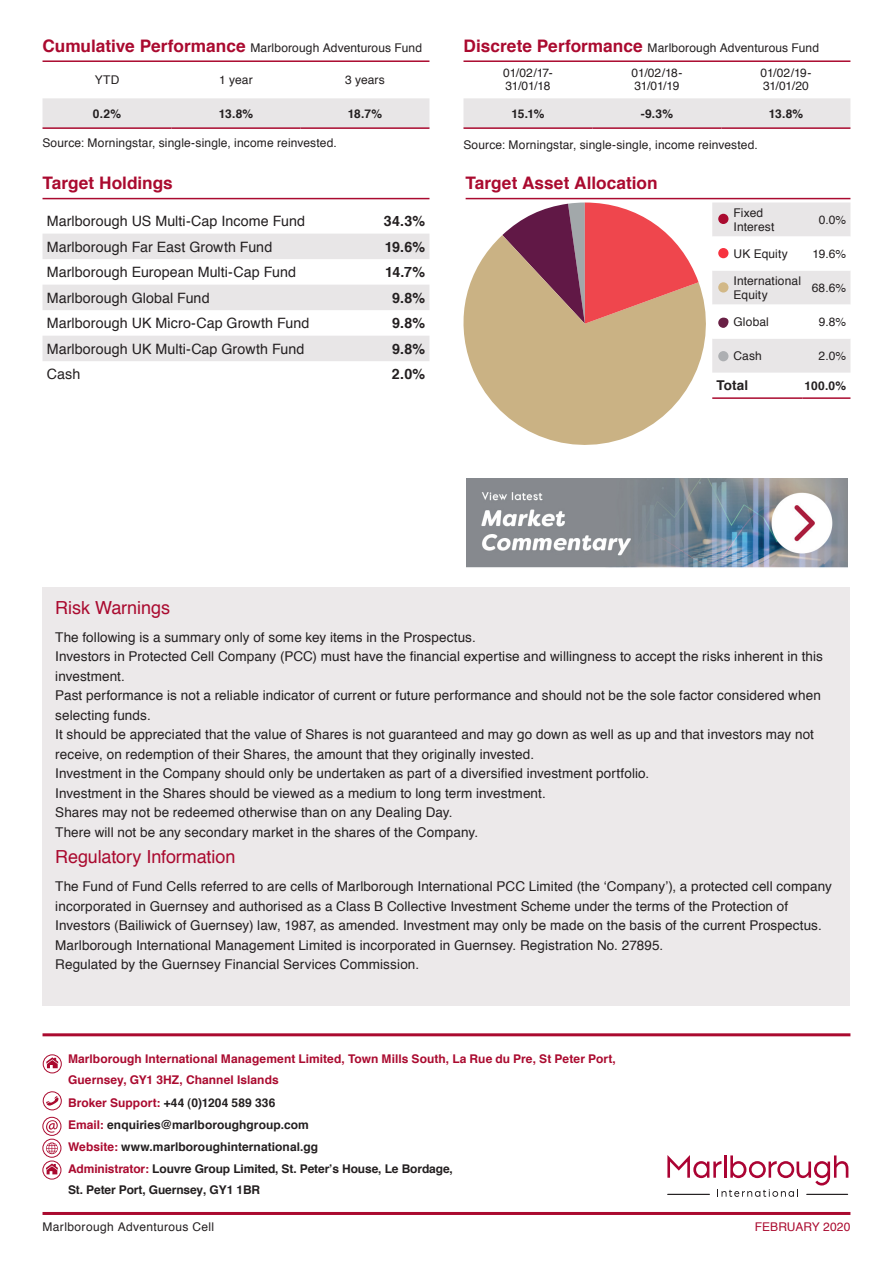
<style>
.page{position:relative;width:893px;height:1263px;background:#fff}
.page>*{position:absolute;margin:0;border:0;box-sizing:border-box;transform-origin:0 0}
._5_BODY{font:18px "Helvetica";letter-spacing:-.005em;color:#aa0a2f}
._8_PAGE_NO{font:700 17.25px "Helvetica";color:#aa0a2f}
._8_PAGE_NO-2{font:14.25px "Helvetica";letter-spacing:.005em;color:#231f20}
._8_PAGE_NO-3{font:700 14.25px "Helvetica";color:#231f20}
._5_BODY-2{font:13.5px/19.5px "Helvetica";letter-spacing:.005em;color:#231f20}
._6_CAPTION{font:13.5px/19.5px "Helvetica";letter-spacing:.01em;color:#231f20}
._8_PAGE_NO-4{font:700 13.5px "Helvetica";letter-spacing:.01em;color:#231f20}
._8_PAGE_NO-5{font:700 12px/21px "Helvetica";color:#231f20}
._8_PAGE_NO-6{font:12px/13.5px "Helvetica";letter-spacing:.01em;color:#231f20}
.t1{font:700 12px/21px "Helvetica";letter-spacing:.005em;color:#aa0a2f}
._5_BODY-3{font:12px "Helvetica";letter-spacing:.01em;color:#231f20}
._8_PAGE_NO-7{font:12px/13.5px "Helvetica";letter-spacing:-.02em;color:#231f20}
._2_HEADS_2{font:12px "Helvetica";letter-spacing:.03em;color:#231f20}
._8_PAGE_NO-8{font:12px/13.5px "Helvetica";letter-spacing:-.015em;color:#231f20}
._9_PAGE_NO{font:12px "Helvetica";letter-spacing:.005em;color:#aa0a2f}
.s1{font-weight:700;font-size:17.25px;color:#aa0a2f}
.s2{color:#aa0a2f}
</style>
<div class="page">
<hr style="left:43px;top:1212px;width:807px;height:3px;background:#aa0a2f">
<hr style="left:43px;top:1033px;width:807px;height:3px;background:#aa0a2f">
<svg style="left:667px;top:1155px;width:181px;height:42px"></svg>
<hr style="left:668px;top:1194px;width:41px;height:1px;background:#231f20">
<hr style="left:807px;top:1194px;width:41px;height:1px;background:#231f20">
<svg style="left:43px;top:1139px;width:18px;height:18px"></svg>
<div style="left:43px;top:1139px;width:18px;height:18px;border:1px solid #aa0a2f;border-radius:50%"></div>
<svg style="left:46px;top:1142px;width:12px;height:12px"></svg>
<svg style="left:43px;top:1117px;width:18px;height:18px"></svg>
<div style="left:43px;top:1117px;width:18px;height:19px;border:1px solid #aa0a2f;border-radius:50%"></div>
<svg style="left:46px;top:1120px;width:12px;height:12px"></svg>
<svg style="left:43px;top:1055px;width:18px;height:18px"></svg>
<div style="left:43px;top:1054px;width:19px;height:19px;border:1px solid #aa0a2f;border-radius:50%"></div>
<svg style="left:46px;top:1057px;width:12px;height:11px"></svg>
<svg style="left:43px;top:1161px;width:18px;height:18px"></svg>
<div style="left:43px;top:1161px;width:18px;height:18px;border:1px solid #aa0a2f;border-radius:50%"></div>
<svg style="left:46px;top:1163px;width:12px;height:11px"></svg>
<svg style="left:43px;top:1091px;width:19px;height:19px"></svg>
<div style="left:42px;top:1091px;width:20px;height:20px;border:1px solid #aa0a2f;border-radius:50%"></div>
<svg style="left:46px;top:1096px;width:13px;height:10px"></svg>
<div style="left:43px;top:587px;width:807px;height:419px;background:#ece9ea"></div>
<hr style="left:466px;top:198px;width:384px;height:1px;background:#aa0a2f">
<img style="left:466px;top:479px;width:382px;height:89px">
<hr style="left:43px;top:198px;width:386px;height:1px;background:#aa0a2f">
<svg style="left:43px;top:234px;width:386px;height:127px;fill:#e8e6e7"></svg>
<hr style="left:712px;top:397px;width:90px;height:2px;background:#aa0a2f">
<hr style="left:802px;top:397px;width:48px;height:2px;background:#aa0a2f">
<svg style="left:712px;top:202px;width:138px;height:171px"></svg>
<div style="left:718px;top:351px;width:10px;height:10px;background:#adafb2;border-radius:50%"></div>
<hr style="left:43px;top:60px;width:386px;height:2px;background:#aa0a2f">
<div style="left:43px;top:98px;width:386px;height:29px;background:#e8e6e7"></div>
<hr style="left:43px;top:127px;width:128px;height:2px;background:#aa0a2f">
<hr style="left:171px;top:127px;width:129px;height:2px;background:#aa0a2f">
<hr style="left:300px;top:127px;width:129px;height:2px;background:#aa0a2f">
<hr style="left:463px;top:60px;width:387px;height:2px;background:#aa0a2f">
<div style="left:463px;top:98px;width:387px;height:29px;background:#e8e6e7"></div>
<hr style="left:463px;top:127px;width:129px;height:2px;background:#aa0a2f">
<hr style="left:592px;top:127px;width:129px;height:2px;background:#aa0a2f">
<hr style="left:721px;top:127px;width:129px;height:2px;background:#aa0a2f">
<svg style="left:463px;top:235px;width:258px;height:210px;fill:#cab284"></svg>
<svg style="left:502px;top:202px;width:196px;height:122px;background:#ca7676"></svg>
<p class="_5_BODY-3" style="left:43px;top:38px;width:381px"><span class="s1">Cumulative Performance</span> Marlborough Adventurous Fund</p>
<p class="_8_PAGE_NO-6" style="left:95px;top:73px;width:26px">YTD</p>
<p class="_8_PAGE_NO-6" style="left:219px;top:73px;width:35px">1 year</p>
<p class="_8_PAGE_NO-6" style="left:345px;top:73px;width:41px">3 years</p>
<p class="_8_PAGE_NO-5" style="left:93px;top:103px;width:30px">0.2%</p>
<p class="_8_PAGE_NO-5" style="left:219px;top:103px;width:36px">13.8%</p>
<p class="_8_PAGE_NO-5" style="left:348px;top:103px;width:36px">18.7%</p>
<p class="_8_PAGE_NO-6" style="left:43px;top:136px;width:296px">Source: Morningstar, single-single, income reinvested.</p>
<p class="_5_BODY-3" style="left:463px;top:38px;width:357px"><span class="s1">Discrete Performance</span> Marlborough Adventurous Fund</p>
<p class="_8_PAGE_NO-7" style="left:503px;top:66px;width:51px">01/02/17-<br>31/01/18</p>
<p class="_8_PAGE_NO-7" style="left:632px;top:66px;width:52px">01/02/18-<br>31/01/19</p>
<p class="_8_PAGE_NO-8" style="left:761px;top:66px;width:52px">01/02/19-<br>31/01/20</p>
<p class="_8_PAGE_NO-5" style="left:511px;top:103px;width:34px">15.1%</p>
<p class="_8_PAGE_NO-5" style="left:641px;top:103px;width:34px">-9.3%</p>
<p class="_8_PAGE_NO-5" style="left:769px;top:103px;width:36px">13.8%</p>
<p class="_8_PAGE_NO-6" style="left:463px;top:138px;width:296px">Source: Morningstar, single-single, income reinvested.</p>
<p class="_8_PAGE_NO" style="left:43px;top:172px;width:132px">Target Holdings</p>
<p class="_8_PAGE_NO" style="left:466px;top:172px;width:194px">Target Asset Allocation</p>
<p class="_8_PAGE_NO-2" style="left:47px;top:210px;width:260px">Marlborough US Multi-Cap Income Fund</p>
<p class="_8_PAGE_NO-3" style="left:384px;top:212px;width:43px">34.3%</p>
<p class="_8_PAGE_NO-2" style="left:47px;top:236px;width:227px">Marlborough Far East Growth Fund</p>
<p class="_8_PAGE_NO-3" style="left:385px;top:238px;width:42px">19.6%</p>
<p class="_8_PAGE_NO-2" style="left:47px;top:261px;width:251px">Marlborough European Multi-Cap Fund</p>
<p class="_8_PAGE_NO-3" style="left:385px;top:263px;width:42px">14.7%</p>
<p class="_8_PAGE_NO-2" style="left:47px;top:287px;width:164px">Marlborough Global Fund</p>
<p class="_8_PAGE_NO-3" style="left:392px;top:289px;width:35px">9.8%</p>
<p class="_8_PAGE_NO-2" style="left:47px;top:312px;width:264px">Marlborough UK Micro-Cap Growth Fund</p>
<p class="_8_PAGE_NO-3" style="left:392px;top:314px;width:35px">9.8%</p>
<p class="_8_PAGE_NO-2" style="left:47px;top:338px;width:259px">Marlborough UK Multi-Cap Growth Fund</p>
<p class="_8_PAGE_NO-3" style="left:392px;top:340px;width:35px">9.8%</p>
<p class="_8_PAGE_NO-2" style="left:47px;top:363px;width:35px">Cash</p>
<p class="_8_PAGE_NO-3" style="left:392px;top:365px;width:35px">2.0%</p>
<p class="_8_PAGE_NO-6" style="left:733px;top:207px;width:42px">Fixed<br>Interest</p>
<p class="_8_PAGE_NO-6" style="left:819px;top:213px;width:29px">0.0%</p>
<p class="_8_PAGE_NO-6" style="left:733px;top:247px;width:56px">UK Equity</p>
<p class="_8_PAGE_NO-6" style="left:813px;top:247px;width:35px">19.6%</p>
<p class="_8_PAGE_NO-6" style="left:733px;top:275px;width:69px">International<br>Equity</p>
<p class="_8_PAGE_NO-6" style="left:812px;top:281px;width:36px">68.6%</p>
<p class="_8_PAGE_NO-6" style="left:733px;top:315px;width:37px">Global</p>
<p class="_8_PAGE_NO-6" style="left:819px;top:315px;width:29px">9.8%</p>
<p class="_8_PAGE_NO-6" style="left:733px;top:349px;width:30px">Cash</p>
<p class="_8_PAGE_NO-6" style="left:819px;top:349px;width:29px">2.0%</p>
<p class="_8_PAGE_NO-4" style="left:716px;top:377px;width:33px">Total</p>
<p class="_8_PAGE_NO-5" style="left:805px;top:375px;width:43px">100.0%</p>
<p class="_5_BODY" style="left:55px;top:593px;width:116px">Risk Warnings</p>
<p class="_5_BODY-2" style="left:55px;top:627px;width:769px">The following is a summary only of some key items in the Prospectus.<br>Investors in Protected Cell Company (PCC) must have the financial expertise and willingness to accept the risks inherent in this investment.<br>Past performance is not a reliable indicator of current or future performance and should not be the sole factor considered when selecting funds.<br>It should be appreciated that the value of Shares is not guaranteed and may go down as well as up and that investors may not receive, on redemption of their Shares, the amount that they originally invested.<br>Investment in the Company should only be undertaken as part of a diversified investment portfolio.<br>Investment in the Shares should be viewed as a medium to long term investment.<br>Shares may not be redeemed otherwise than on any Dealing Day.<br>There will not be any secondary market in the shares of the Company.</p>
<p class="_5_BODY" style="left:55px;top:843px;width:182px">Regulatory Information</p>
<p class="_6_CAPTION" style="left:55px;top:877px;width:778px">The Fund of Fund Cells referred to are cells of Marlborough International PCC Limited (the ‘Company’), a protected cell company incorporated in Guernsey and authorised as a Class B Collective Investment Scheme under the terms of the Protection of<br>Investors (Bailiwick of Guernsey) law, 1987, as amended. Investment may only be made on the basis of the current Prospectus.</p>
<p class="_6_CAPTION" style="left:55px;top:935px;width:610px">Marlborough International Management Limited is incorporated in Guernsey. Registration No. 27895.</p>
<p class="_6_CAPTION" style="left:55px;top:955px;width:365px">Regulated by the Guernsey Financial Services Commission.</p>
<p class="t1" style="left:68px;top:1048px;width:549px">Marlborough International Management Limited, Town Mills South, La Rue du Pre, St Peter Port,<br>Guernsey, GY1 3HZ, Channel Islands</p>
<p class="_8_PAGE_NO-5" style="left:68px;top:1091px;width:209px"><span class="s2">Broker Support:</span> +44 (0)1204 589 336</p>
<p class="_8_PAGE_NO-5" style="left:68px;top:1114px;width:242px"><span class="s2">Email:</span> enquiries@marlboroughgroup.com</p>
<p class="_8_PAGE_NO-5" style="left:68px;top:1136px;width:252px"><span class="s2">Website:</span> www.marlboroughinternational.gg</p>
<p class="_8_PAGE_NO-5" style="left:68px;top:1158px;width:386px"><span class="s2">Administrator:</span> Louvre Group Limited, St. Peter’s House, Le Bordage,<br>St. Peter Port, Guernsey, GY1 1BR</p>
<p class="_2_HEADS_2" style="left:43px;top:1217px;width:173px">Marlborough Adventurous Cell</p>
<p class="_9_PAGE_NO" style="left:755px;top:1217px;width:97px">FEBRUARY 2020</p>
</div>
